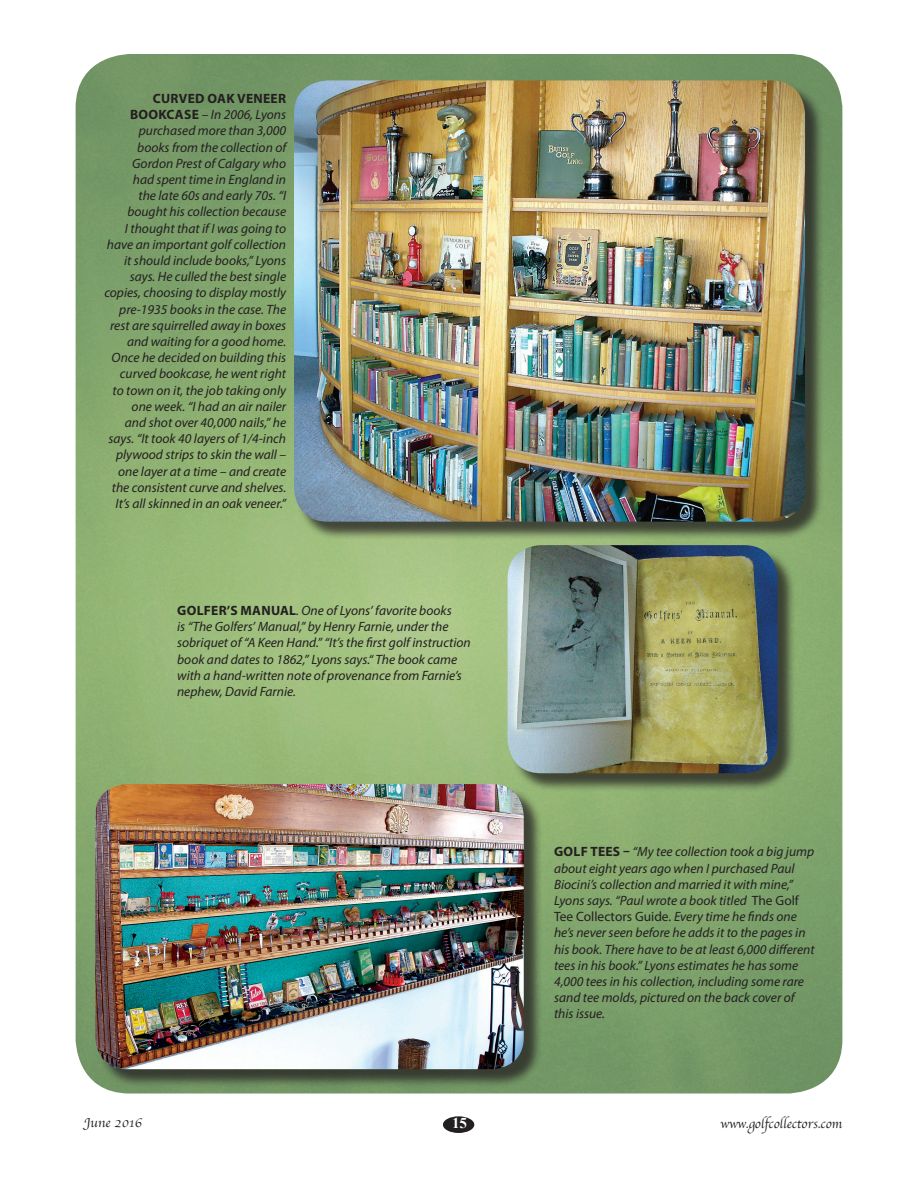
<style>
.page{position:relative;width:918px;height:1188px;background:#fff}
.page>*{position:absolute;margin:0;border:0;box-sizing:border-box;transform-origin:0 0}
.t1{font:700 15px "Times New Roman";color:#fff}
.t2{font:italic 13.5px/16.2px "Myriad Pro";color:#231f20}
.t3{font:13.5px "Apple Chancery";color:#231f20}
.t4{font:700 13.5px "Myriad Pro";letter-spacing:.02em;color:#231f20}
.s1{font-weight:700;font-style:normal}
.s2{font-style:normal}
</style>
<div class="page">
<div style="left:443px;top:1116px;width:31px;height:17px;background:#231f20;border-radius:50%"></div>
<img style="left:76px;top:54px;width:766px;height:1040px">
<div style="left:296px;top:83px;width:528px;height:458px;background:#231f20;opacity:.75"></div>
<img style="left:294px;top:80px;width:511px;height:442px">
<div style="left:510px;top:547px;width:287px;height:245px;background:#231f20;opacity:.75"></div>
<img style="left:508px;top:545px;width:270px;height:228px">
<div style="left:97px;top:786px;width:445px;height:302px;background:#231f20;opacity:.75"></div>
<img style="left:95px;top:784px;width:429px;height:285px">
<p class="t4" style="left:153px;top:90px;width:65px">CURVED OAK</p>
<p class="t4" style="left:237px;top:90px;width:48px">VENEER</p>
<p class="t4" style="left:130px;top:106px;width:19px">BOOKCAS</p>
<p class="t2" style="left:104px;top:106px;width:183px;text-align:right"><span class="s1">E</span> – In 2006, Lyons<br>purchased more than 3,000 books from the collection of<br>Gordon Prest of Calgary who<br>had spent time in England in<br>the late 60s and early 70s. “I bought his collection because<br>I thought that if I was going to have an important golf collection it should include books,” Lyons says. He culled the best single copies, choosing to display mostly pre-1935 books in the case. The rest are squirrelled away in boxes and waiting for a good home.<br>Once he decided on building this curved bookcase, he went right<br>to town on it, the job taking only one week. “I had an air nailer<br>and shot over 40,000 nails,” he says. “It took 40 layers of 1/4-inch plywood strips to skin the wall – one layer at a time – and create the consistent curve and shelves.<br>It’s all skinned in an oak veneer.”</p>
<p class="t2" style="left:177px;top:602px;width:295px;text-indent:27px"><span class="s1">FER’S MA NUAL</span>. One of Lyons’ favorite books<br>is “The Golfers’ Manual,” by Henry Farnie, under the sobriquet of “A Keen Hand.” “It’s the first golf instruction book and dates to 1862,” Lyons says.“ The book came with a hand-written note of provenance from Farnie’s nephew, David Farnie.</p>
<p class="t4" style="left:177px;top:602px;width:10px">GOL</p>
<p class="t2" style="left:554px;top:843px;width:262px;text-indent:27px"><span class="s1">F T EES –</span> “My tee collection took a big jump about eight years ago when I purchased Paul Biocini’s collection and married it with mine,” Lyons says. “Paul wrote a book titled <span class="s2">The Golf Tee Collectors Guide</span>. Every time he finds one he’s never seen before he adds it to the pages in his book. There have to be at least 6,000 different tees in his book.” Lyons estimates he has some 4,000 tees in his collection, including some rare sand tee molds, pictured on the back cover of this issue.</p>
<p class="t4" style="left:554px;top:843px;width:10px">GOL</p>
<p class="t3" style="left:84px;top:1112px;width:60px">June 2016</p>
<p class="t1" style="left:452px;top:1112px;width:16px">15</p>
<p class="t3" style="left:721px;top:1113px;width:123px">www.golfcollectors.com</p>
</div>
